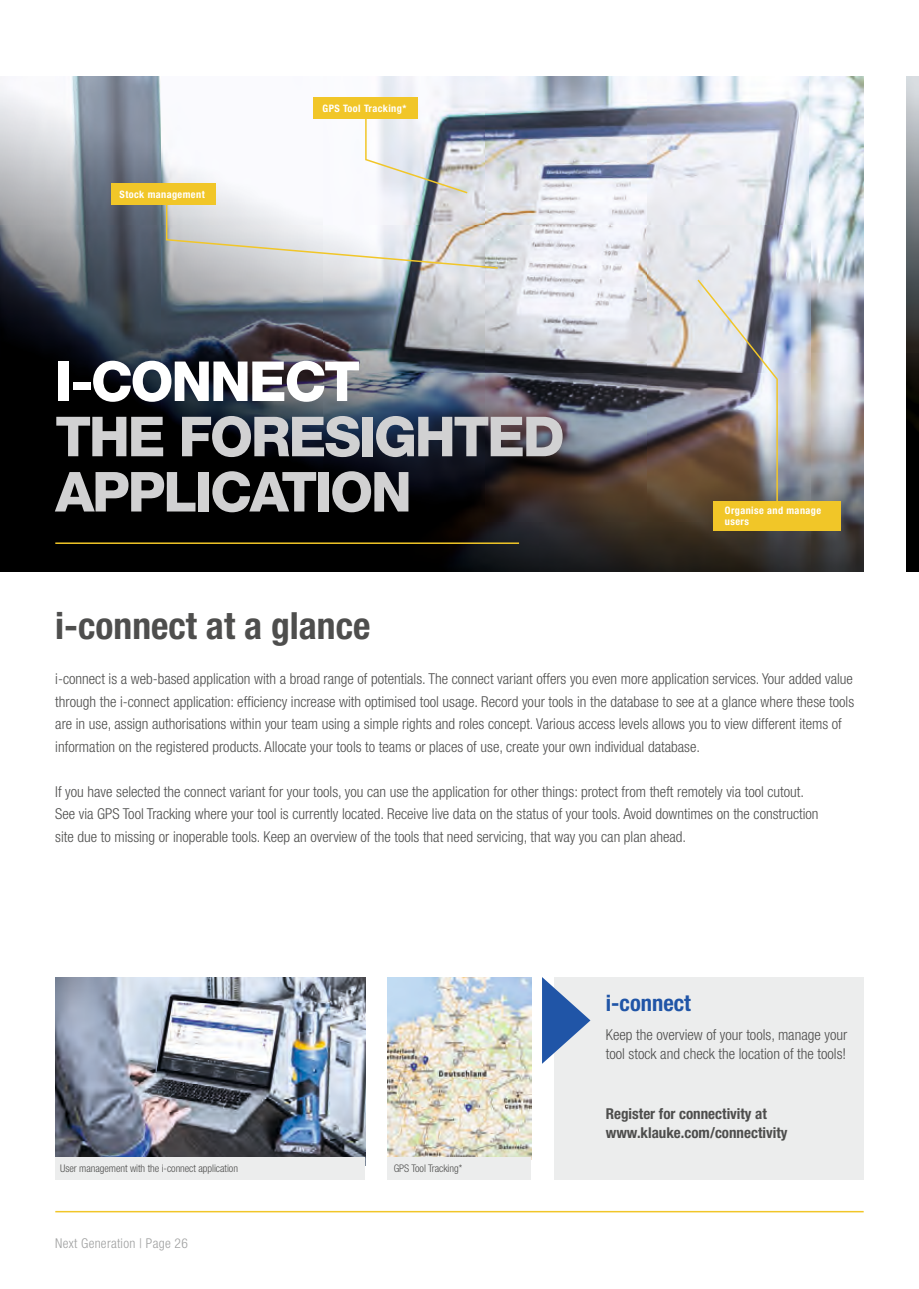
<style>
.page{position:relative;width:919px;height:1289px;background:#fff}
.page>*{position:absolute;margin:0;border:0;box-sizing:border-box;transform-origin:0 0}
.t1{font:800 55.2px/55.2px "Helvetica Neue LT Pro";letter-spacing:-.04em;color:#d1d1d2}
.t2{font:800 55.2px "Helvetica Neue LT Pro";letter-spacing:-.04em;color:#fff}
.t3{font:700 condensed 37.5px "Helvetica Neue LT Pro";color:#4e4e4d}
.t4{font:700 condensed 22.5px "Helvetica Neue LT Pro";color:#2055a7}
.t5{font:300 condensed 15px/22.5px "Helvetica Neue LT Pro";color:#4e4e4d}
.t6{font:700 condensed 15px/19.5px "Helvetica Neue LT Pro";color:#4e4e4d}
.t7{font:300 condensed 13.5px "Helvetica Neue LT Pro";letter-spacing:.02em;color:#a0a1a1}
.t8{font:300 condensed 10.5px "Helvetica Neue LT Pro";letter-spacing:-.005em;color:#4e4e4d}
.t9{font:700 condensed 10.2px/11.2px "Helvetica Neue LT Pro";letter-spacing:.04em;color:#fff}
</style>
<div class="page">
<hr style="left:55px;top:1210px;width:808px;height:2px;background:#f1c628">
<img style="left:387px;top:977px;width:144px;height:180px">
<img style="left:0;top:77px;width:863px;height:495px">
<img style="left:906px;top:77px;width:12px;height:495px">
<img style="left:55px;top:977px;width:310px;height:180px">
<div style="left:387px;top:1157px;width:144px;height:22px;background:#eceded"></div>
<div style="left:55px;top:1157px;width:310px;height:22px;background:#eceded"></div>
<hr style="left:55px;top:542px;width:464px;height:2px;background:#f1c628">
<div style="left:554px;top:977px;width:309px;height:202px;background:#eceded"></div>
<svg style="left:542px;top:977px;width:48px;height:86px"></svg>
<div style="left:111px;top:184px;width:104px;height:21px;background:#f1c628"></div>
<div style="left:713px;top:501px;width:127px;height:30px;background:#f1c628"></div>
<svg style="left:165px;top:203px;width:334px;height:66px"></svg>
<svg style="left:364px;top:117px;width:105px;height:78px"></svg>
<svg style="left:696px;top:278px;width:82px;height:224px;background:#9b9592"></svg>
<div style="left:313px;top:98px;width:104px;height:21px;background:#f1c628"></div>
<p class="t9" style="left:120px;top:189px;width:87px">Stock management</p>
<p class="t9" style="left:322px;top:102px;width:85px">GPS Tool Tracking*</p>
<h1 class="t2" style="left:55px;top:348px;width:306px">I-CONNECT</h1>
<h1 class="t1" style="left:55px;top:409px;width:511px">THE FORESIGHTED<br>APPLICATION</h1>
<p class="t9" style="left:724px;top:505px;width:98px">Organise and manage users</p>
<h2 class="t3" style="left:55px;top:603px;width:316px">i-connect at a glance</h2>
<p class="t5" style="left:55px;top:667px;width:800px">i-connect is a web-based application with a broad range of potentials. The connect variant offers you even more application services. Your added value through the i-connect application: efficiency increase with optimised tool usage. Record your tools in the database to see at a glance where these tools are in use, assign authorisations within your team using a simple rights and roles concept. Various access levels allows you to view different items of information on the registered products. Allocate your tools to teams or places of use, create your own individual database.</p>
<p class="t5" style="left:55px;top:780px;width:764px">If you have selected the connect variant for your tools, you can use the application for other things: protect from theft remotely via tool cutout.<br>See via GPS Tool Tracking where your tool is currently located. Receive live data on the status of your tools. Avoid downtimes on the construction site due to missing or inoperable tools. Keep an overview of the tools that need servicing, that way you can plan ahead.</p>
<h3 class="t4" style="left:605px;top:989px;width:86px">i-connect</h3>
<p class="t5" style="left:605px;top:1024px;width:243px;line-height:19.5px">Keep the overview of your tools, manage your tool stock and check the location of the tools!</p>
<p class="t8" style="left:60px;top:1162px;width:179px">User management with the i-connect application</p>
<p class="t8" style="left:393px;top:1162px;width:70px">GPS Tool Tracking*</p>
<p class="t7" style="left:55px;top:1235px;width:134px">Next Generation | Page 26</p>
<p class="t6" style="left:605px;top:1103px;width:183px">Register for connectivity at www.klauke.com/connectivity</p>
</div>
